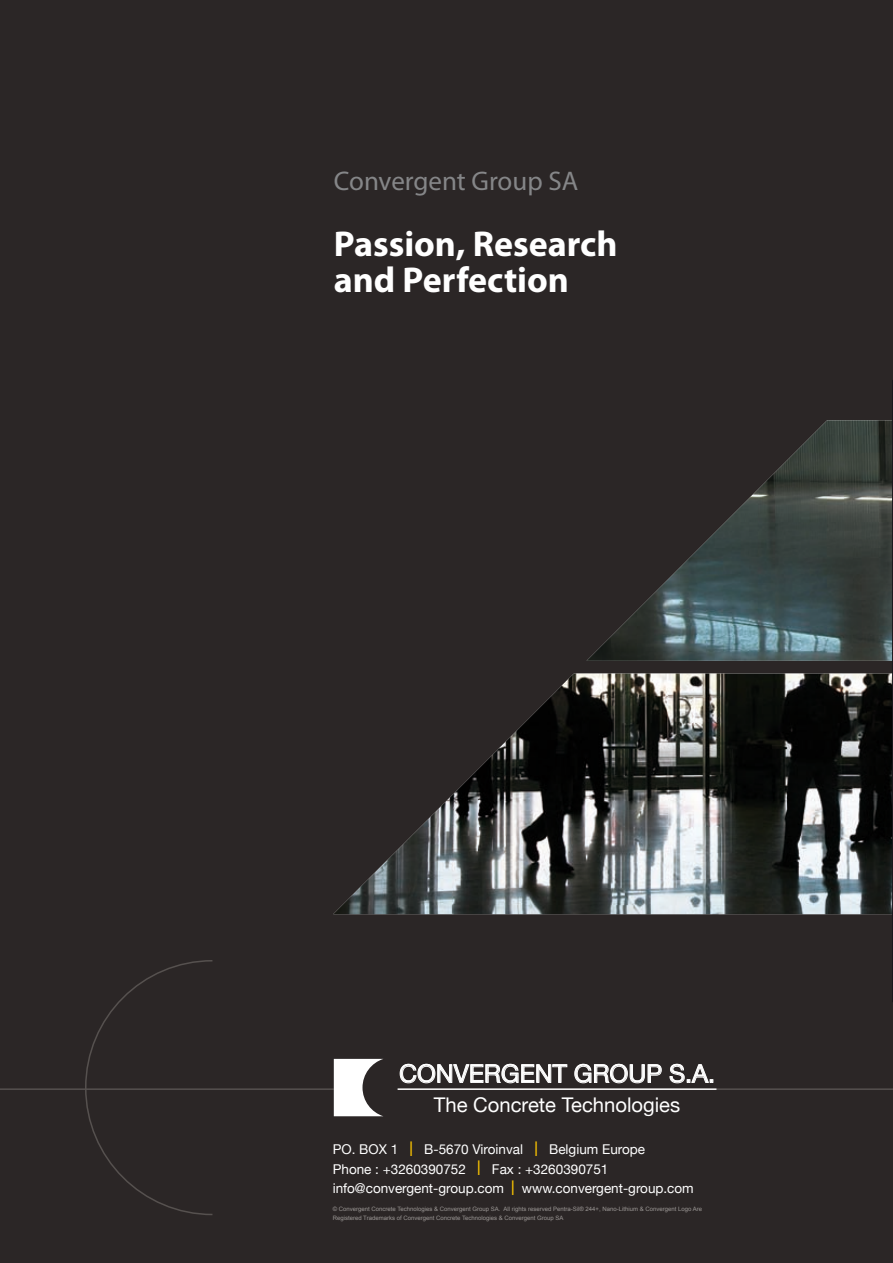
<style>
.page{position:relative;width:893px;height:1263px;background:#2b2626}
.page>*{position:absolute;margin:0;border:0;box-sizing:border-box;transform-origin:0 0}
.t1{font:700 36px/36px "Myriad Pro";color:#fff}
.t2{font:27px "Myriad Pro";color:#858688}
.t3{font:24.75px "Helvetica Neue";color:#fff}
.t4{font:20.25px "Helvetica Neue";color:#fff}
.t5{font:13.5px/19.5px "Helvetica Neue";color:#fff}
.t6{font:6px/9px "Arial";color:#9a9694}
.s1{font-size:20.25px;color:#fdc600}
</style>
<div class="page">
<img style="left:333px;top:674px;width:559px;height:240px">
<img style="left:586px;top:420px;width:306px;height:241px">
<hr style="left:0;top:1088px;width:334px;height:2px;background:#56514f">
<hr style="left:716px;top:1088px;width:177px;height:2px;background:#56514f">
<svg style="left:84px;top:960px;width:130px;height:255px"></svg>
<svg style="left:334px;top:1059px;width:49px;height:57px"></svg>
<svg style="left:400px;top:1064px;width:167px;height:19px"></svg>
<svg style="left:574px;top:1064px;width:88px;height:19px"></svg>
<svg style="left:670px;top:1064px;width:43px;height:19px"></svg>
<hr style="left:398px;top:1088px;width:318px;height:2px;background:#fff">
<hr style="left:892px;top:380px;width:1px;height:622px;background:#1a171c">
<h2 class="t2" style="left:334px;top:165px;width:246px">Convergent Group SA</h2>
<h1 class="t1" style="left:334px;top:225px;width:285px">Passion, Research and Perfection</h1>
<h3 class="t3" style="left:399px;top:1059px;width:317px">CONVERGENT GROUP S.A.</h3>
<h3 class="t4" style="left:434px;top:1093px;width:248px">The Concrete Technologies</h3>
<h3 class="t5" style="left:333px;top:1140px;width:363px">PO. BOX 1 <span class="s1">I</span> B-5670 Viroinval <span class="s1">I</span> Belgium Europe<br>Phone : +3260390752 <span class="s1">I</span> Fax : +3260390751 info@convergent-group.com <span class="s1">I</span> www.convergent-group.com</h3>
<p class="t6" style="left:333px;top:1205px;width:371px">© Convergent Concrete Technologies &amp; Convergent Group SA. All rights reserved Pentra-Sil® 244+, Nano-Lithium &amp; Convergent Logo Are<br>Registered Trademarks of Convergent Concrete Technologies &amp; Convergent Group SA</p>
</div>
